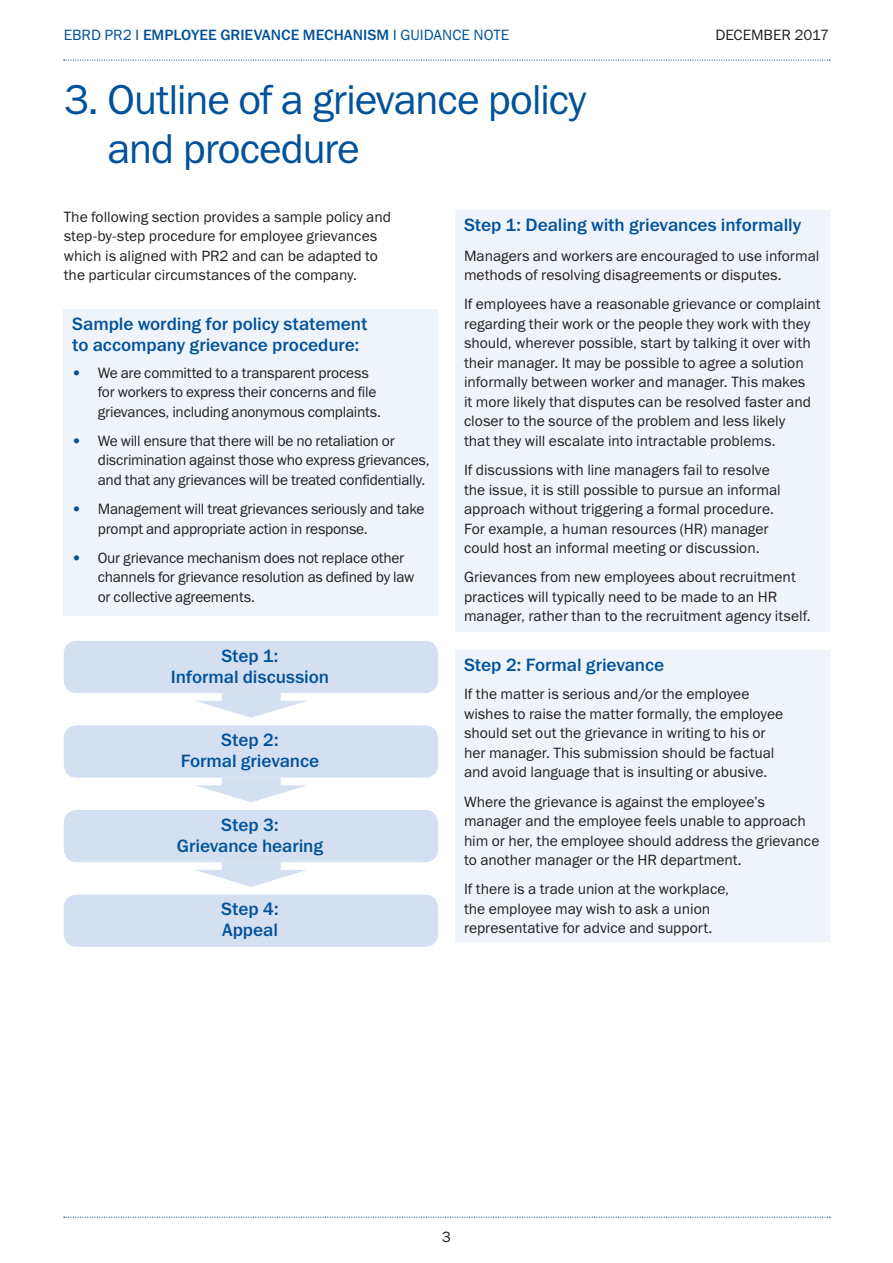
<style>
.page{position:relative;width:893px;height:1263px;background:#fff}
.page>*{position:absolute;margin:0;border:0;box-sizing:border-box;transform-origin:0 0}
.t1{font:42px/48.8px "Franklin Gothic Book ITC";letter-spacing:-.03em;color:#01529a}
.t2{font:18px/21px "Franklin Gothic Medium ITC";letter-spacing:-.005em;color:#01529a;text-align:center}
.t3{font:15px/19.5px "Franklin Gothic Book ITC";color:#231f20}
.t4{font:15px "Franklin Gothic Medium ITC";color:#01529a}
.s1{font-family:"Franklin Gothic Book ITC"}
.s2{color:#01529a}
</style>
<div class="page">
<svg style="left:64px;top:60px;width:766px;height:1px"></svg>
<svg style="left:64px;top:1217px;width:766px;height:1px"></svg>
<div style="left:64px;top:309px;width:374px;height:306px;background:#eff3fa"></div>
<div style="left:64px;top:641px;width:374px;height:52px;background:#d4dff1;border-radius:13px"></div>
<div style="left:64px;top:725px;width:374px;height:53px;background:#d4dff1;border-radius:13px"></div>
<div style="left:64px;top:810px;width:374px;height:52px;background:#d4dff1;border-radius:13px"></div>
<div style="left:64px;top:894px;width:374px;height:53px;background:#d4dff1;border-radius:13px"></div>
<svg style="left:196px;top:693px;width:110px;height:25px"></svg>
<svg style="left:196px;top:778px;width:111px;height:24px"></svg>
<svg style="left:195px;top:862px;width:112px;height:25px"></svg>
<div style="left:455px;top:210px;width:375px;height:422px;background:#eff3fa"></div>
<div style="left:455px;top:651px;width:375px;height:291px;background:#eff3fa"></div>
<p class="t4" style="left:64px;top:26px;width:447px"><span class="s1">EBRD PR2</span> | EMPLOYEE GRIEVANCE MECHANISM | <span class="s1">GUIDANCE NOTE</span></p>
<p class="t3" style="left:715px;top:25px;width:115px">DECEMBER 2017</p>
<h1 class="t1" style="left:107px;top:75px;width:480px;text-indent:-44px">3. Outline of a grievance policy and procedure</h1>
<p class="t3" style="left:64px;top:206px;width:329px">The following section provides a sample policy and step-by-step procedure for employee grievances which is aligned with PR2 and can be adapted to the particular circumstances of the company.</p>
<p class="t2" style="left:72px;top:314px;width:297px;text-align:left">Sample wording for policy statement to accompany grievance procedure:</p>
<p class="t3" style="left:98px;top:362px;width:285px;text-indent:-26px"><span class="s2">•</span> We are committed to a transparent process for workers to express their concerns and file grievances, including anonymous complaints.</p>
<p class="t3" style="left:98px;top:431px;width:333px;text-indent:-26px"><span class="s2">•</span> We will ensure that there will be no retaliation or discrimination against those who express grievances, and that any grievances will be treated confidentially.</p>
<p class="t3" style="left:98px;top:499px;width:328px;text-indent:-26px"><span class="s2">•</span> Management will treat grievances seriously and take prompt and appropriate action in response.</p>
<p class="t3" style="left:98px;top:548px;width:318px;text-indent:-26px"><span class="s2">•</span> Our grievance mechanism does not replace other channels for grievance resolution as defined by law or collective agreements.</p>
<p class="t2" style="left:171px;top:645px;width:160px">Step 1:<br>Informal discussion</p>
<p class="t2" style="left:181px;top:730px;width:140px">Step 2:<br>Formal grievance</p>
<p class="t2" style="left:177px;top:814px;width:148px">Step 3:<br>Grievance hearing</p>
<p class="t2" style="left:221px;top:899px;width:59px;text-align:left">Step 4:<br>Appeal</p>
<p class="t2" style="left:464px;top:215px;width:339px">Step 1: Dealing with grievances informally</p>
<p class="t3" style="left:464px;top:245px;width:357px">Managers and workers are encouraged to use informal methods of resolving disagreements or disputes.</p>
<p class="t3" style="left:464px;top:294px;width:358px">If employees have a reasonable grievance or complaint regarding their work or the people they work with they should, wherever possible, start by talking it over with their manager. It may be possible to agree a solution informally between worker and manager. This makes<br>it more likely that disputes can be resolved faster and closer to the source of the problem and less likely<br>that they will escalate into intractable problems.</p>
<p class="t3" style="left:464px;top:460px;width:318px">If discussions with line managers fail to resolve the issue, it is still possible to pursue an informal approach without triggering a formal procedure.<br>For example, a human resources (HR) manager could host an informal meeting or discussion.</p>
<p class="t3" style="left:464px;top:567px;width:348px">Grievances from new employees about recruitment practices will typically need to be made to an HR manager, rather than to the recruitment agency itself.</p>
<p class="t2" style="left:464px;top:655px;width:202px">Step 2: Formal grievance</p>
<p class="t3" style="left:464px;top:684px;width:321px">If the matter is serious and/or the employee wishes to raise the matter formally, the employee should set out the grievance in writing to his or her manager. This submission should be factual and avoid language that is insulting or abusive.</p>
<p class="t3" style="left:464px;top:791px;width:357px">Where the grievance is against the employee’s manager and the employee feels unable to approach him or her, the employee should address the grievance to another manager or the HR department.</p>
<p class="t3" style="left:464px;top:879px;width:267px">If there is a trade union at the workplace, the employee may wish to ask a union representative for advice and support.</p>
<p class="t3" style="left:442px;top:1226px;width:10px">3</p>
</div>
